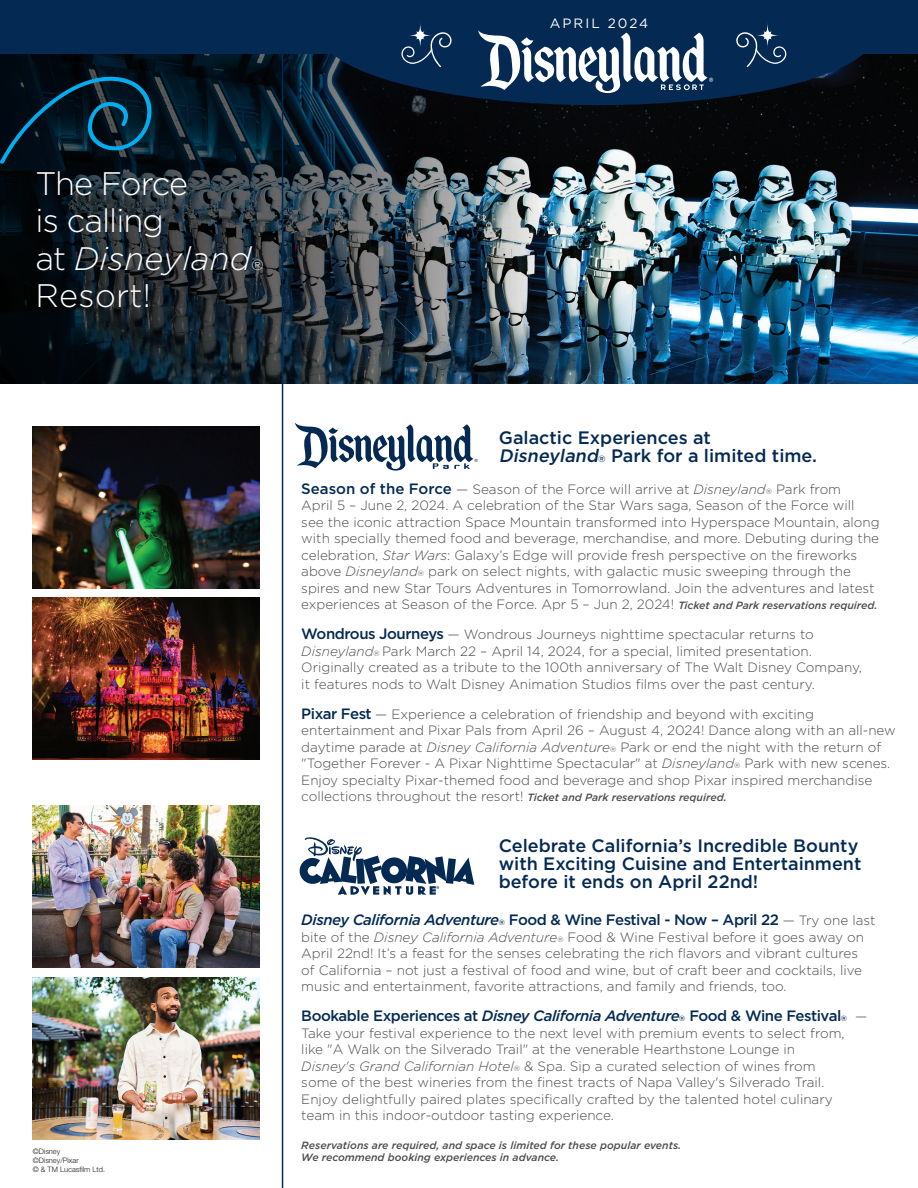
<style>
.page{position:relative;width:918px;height:1188px;background:#fff}
.page>*{position:absolute;margin:0;border:0;box-sizing:border-box;transform-origin:0 0}
.t1{font:300 32.55px/37.5px "Gotham";letter-spacing:-.03em;color:#fff}
.t2{font:500 18px/18px "Gotham";color:#042a54}
.t3{font:500 15px "Gotham";letter-spacing:-.03em;color:#042a54}
.t4{font:300 13.5px/16.5px "Gotham";color:#4b4c4d}
.t5{font:13.5px "Gotham";letter-spacing:.15em;color:#fff}
.t6{font:italic 500 10.5px/12px "Gotham";color:#4b4c4d}
.t7{font:300 7.5px "Helvetica Neue LT Std";color:#231f20}
.s1{font-style:italic}
.s2{font-size:14.7px}
.s3{font-size:9px}
.s4{font-weight:500;font-size:15px;color:#042a54}
.s5{font-size:7.5px}
.s6{font-weight:500;font-style:italic;font-size:10.5px}
.s7{font-weight:300;font-style:normal;font-size:13.5px}
.s8{font-weight:300;font-size:13.5px;color:#4b4c4d}
</style>
<div class="page">
<img style="left:539px;top:54px;width:379px;height:329px">
<svg style="left:0;top:54px;width:539px;height:329px;background:#243039"></svg>
<hr style="left:282px;top:54px;width:1px;height:1134px;background:#042a54">
<svg style="left:295px;top:423px;width:183px;height:48px"></svg>
<svg style="left:299px;top:837px;width:175px;height:58px"></svg>
<div style="left:0;top:0;width:918px;height:54px;background:#042a54"></div>
<svg style="left:322px;top:52px;width:552px;height:53px;background:#061d36"></svg>
<svg style="left:478px;top:30px;width:235px;height:63px"></svg>
<svg style="left:736px;top:23px;width:50px;height:45px"></svg>
<svg style="left:401px;top:23px;width:51px;height:45px"></svg>
<img style="left:33px;top:806px;width:227px;height:162px">
<img style="left:33px;top:597px;width:227px;height:162px">
<img style="left:33px;top:427px;width:227px;height:162px">
<img style="left:33px;top:977px;width:227px;height:162px">
<svg style="left:0;top:74px;width:153px;height:91px;background:#032333"></svg>
<p class="t5" style="left:550px;top:14px;width:100px">APRIL 2024</p>
<p class="t1" style="left:36px;top:164px;width:230px">The Force<br>is calling<br>at <span class="s1">Disneyland</span><span class="s2">®<br></span>Resort!</p>
<p class="t7" style="left:33px;top:1147px;width:29px">©Disney</p>
<p class="t7" style="left:33px;top:1156px;width:47px">©Disney/Pixar</p>
<p class="t7" style="left:33px;top:1165px;width:74px">© &amp; TM Lucasfilm Ltd.</p>
<p class="t2" style="left:499px;top:428px;width:320px">Galactic Experiences at<br><span class="s1">Disneyland</span><span class="s3">®</span> Park for a limited time.</p>
<p class="t4" style="left:301px;top:480px;width:580px"><span class="s4">Season of the Force</span> — Season of the Force will arrive at <span class="s1">Disneyland</span><span class="s5">®</span> Park from<br>April 5 – June 2, 2024. A celebration of the Star Wars saga, Season of the Force will see the iconic attraction Space Mountain transformed into Hyperspace Mountain, along with specially themed food and beverage, merchandise, and more. Debuting during the celebration, <span class="s1">Star Wars</span>: Galaxy’s Edge will provide fresh perspective on the fireworks above <span class="s1">Disneyland</span><span class="s5">®</span> park on select nights, with galactic music sweeping through the spires and new Star Tours Adventures in Tomorrowland. Join the adventures and latest experiences at Season of the Force. Apr 5 – Jun 2, 2024! <span class="s6">Ticket and Park reservations required.</span></p>
<p class="t4" style="left:301px;top:626px;width:562px"><span class="s4">Wondrous Journeys</span> — Wondrous Journeys nighttime spectacular returns to <span class="s1">Disneyland</span><span class="s5">®</span> Park March 22 – April 14, 2024, for a special, limited presentation.<br>Originally created as a tribute to the 100th anniversary of The Walt Disney Company, it features nods to Walt Disney Animation Studios films over the past century.</p>
<p class="t4" style="left:301px;top:705px;width:596px"><span class="s4">Pixar Fest</span> — Experience a celebration of friendship and beyond with exciting entertainment and Pixar Pals from April 26 – August 4, 2024! Dance along with an all-new daytime parade at <span class="s1">Disney California Adventure</span><span class="s5">®</span> Park or end the night with the return of "Together Forever - A Pixar Nighttime Spectacular" at <span class="s1">Disneyland</span><span class="s5">®</span> Park with new scenes.<br>Enjoy specialty Pixar-themed food and beverage and shop Pixar inspired merchandise</p>
<p class="t6" style="left:301px;top:791px;width:427px"><span class="s7">collections throughout the resort!</span> Ticket and Park reservations required.</p>
<p class="t2" style="left:499px;top:836px;width:364px">Celebrate California’s Incredible Bounty with Exciting Cuisine and Entertainment before it ends on April 22nd!</p>
<p class="t3" style="left:301px;top:910px;width:576px"><span class="s1">Disney California Adventure</span><span class="s5">®</span> Food &amp; Wine Festival - Now – April 22 <span class="s8">— Try one last</span></p>
<p class="t4" style="left:301px;top:929px;width:564px">bite of the <span class="s1">Disney California Adventure</span><span class="s5">®</span> Food &amp; Wine Festival before it goes away on April 22nd! It’s a feast for the senses celebrating the rich flavors and vibrant cultures of California – not just a festival of food and wine, but of craft beer and cocktails, live music and entertainment, favorite attractions, and family and friends, too.</p>
<p class="t3" style="left:301px;top:1006px;width:567px">Bookable Experiences at <span class="s1">Disney California Adventure</span><span class="s5">®</span> Food &amp; Wine Festival<span class="s5">®</span> <span class="s8">—</span></p>
<p class="t4" style="left:301px;top:1025px;width:545px">Take your festival experience to the next level with premium events to select from, like "A Walk on the Silverado Trail" at the venerable Hearthstone Lounge in <span class="s1">Disney's Grand Californian Hotel</span><span class="s5">®</span> &amp; Spa. Sip a curated selection of wines from some of the best wineries from the finest tracts of Napa Valley's Silverado Trail.<br>Enjoy delightfully paired plates specifically crafted by the talented hotel culinary team in this indoor-outdoor tasting experience.</p>
<p class="t6" style="left:301px;top:1139px;width:382px">Reservations are required, and space is limited for these popular events.<br>We recommend booking experiences in advance.</p>
</div>
